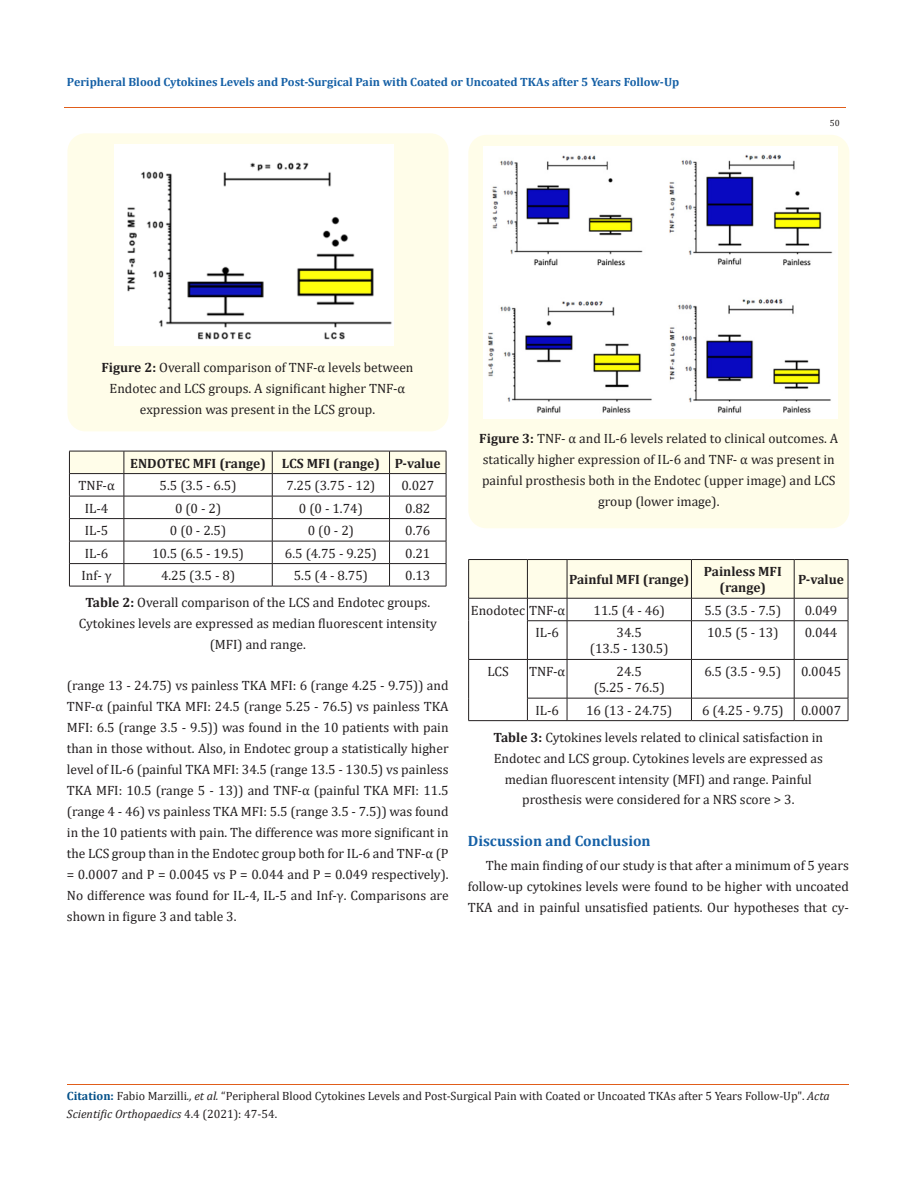
<style>
.page{position:relative;width:917px;height:1188px;background:#fff}
.page>*{position:absolute;margin:0;border:0;box-sizing:border-box;transform-origin:0 0}
.t1{font:700 15px "Cambria";color:#1560a6}
.t2{font:13.5px/21px "Cambria";color:#231f20;text-align:center}
.t3{font:700 13.5px/16.2px "Cambria";color:#231f20;text-align:center}
.t4{font:12px/18px "Cambria";color:#231f20}
.t5{font:700 12px "Cambria";color:#1560a6}
.t6{font:9px "Cambria";color:#231f20}
.s1{font-weight:700}
.s2{font-weight:700;color:#035089}
.s3{font-style:italic}
</style>
<div class="page">
<div style="left:67px;top:133px;width:381px;height:298px;background:#fffde9;border-radius:18px"></div>
<img style="left:115px;top:145px;width:278px;height:201px">
<svg style="left:69px;top:451px;width:378px;height:135px"></svg>
<hr style="left:69px;top:586px;width:55px;height:1px;background:#231f20">
<hr style="left:124px;top:586px;width:148px;height:1px;background:#231f20">
<hr style="left:272px;top:586px;width:117px;height:1px;background:#231f20">
<hr style="left:389px;top:586px;width:57px;height:1px;background:#231f20">
<div style="left:468px;top:135px;width:381px;height:393px;background:#fffde9;border-radius:18px"></div>
<img style="left:483px;top:146px;width:354px;height:272px">
<hr style="left:468px;top:559px;width:59px;height:1px;background:#231f20">
<hr style="left:527px;top:559px;width:40px;height:1px;background:#231f20">
<hr style="left:567px;top:559px;width:124px;height:1px;background:#231f20">
<hr style="left:691px;top:559px;width:103px;height:1px;background:#231f20">
<hr style="left:794px;top:559px;width:54px;height:1px;background:#231f20">
<svg style="left:468px;top:560px;width:380px;height:61px"></svg>
<hr style="left:468px;top:621px;width:1px;height:38px;background:#231f20">
<hr style="left:527px;top:620px;width:40px;height:1px;background:#231f20">
<hr style="left:527px;top:621px;width:1px;height:38px;background:#231f20">
<hr style="left:567px;top:620px;width:124px;height:1px;background:#231f20">
<hr style="left:566px;top:621px;width:1px;height:38px;background:#231f20">
<hr style="left:691px;top:620px;width:103px;height:1px;background:#231f20">
<hr style="left:691px;top:621px;width:1px;height:38px;background:#231f20">
<hr style="left:794px;top:620px;width:54px;height:1px;background:#231f20">
<hr style="left:794px;top:621px;width:1px;height:38px;background:#231f20">
<hr style="left:847px;top:621px;width:1px;height:38px;background:#231f20">
<hr style="left:468px;top:659px;width:59px;height:1px;background:#231f20">
<hr style="left:468px;top:660px;width:1px;height:38px;background:#231f20">
<hr style="left:527px;top:659px;width:40px;height:1px;background:#231f20">
<hr style="left:527px;top:660px;width:1px;height:38px;background:#231f20">
<hr style="left:567px;top:659px;width:124px;height:1px;background:#231f20">
<hr style="left:566px;top:660px;width:1px;height:38px;background:#231f20">
<hr style="left:691px;top:659px;width:103px;height:1px;background:#231f20">
<hr style="left:691px;top:660px;width:1px;height:38px;background:#231f20">
<hr style="left:794px;top:659px;width:54px;height:1px;background:#231f20">
<hr style="left:794px;top:660px;width:1px;height:38px;background:#231f20">
<hr style="left:847px;top:660px;width:1px;height:38px;background:#231f20">
<svg style="left:468px;top:698px;width:1px;height:22px"></svg>
<hr style="left:527px;top:698px;width:40px;height:1px;background:#231f20">
<svg style="left:527px;top:698px;width:1px;height:22px"></svg>
<hr style="left:567px;top:698px;width:124px;height:1px;background:#231f20">
<svg style="left:566px;top:698px;width:1px;height:22px"></svg>
<hr style="left:691px;top:698px;width:103px;height:1px;background:#231f20">
<svg style="left:691px;top:698px;width:1px;height:22px"></svg>
<hr style="left:794px;top:698px;width:54px;height:1px;background:#231f20">
<svg style="left:794px;top:698px;width:1px;height:22px"></svg>
<svg style="left:847px;top:698px;width:1px;height:22px"></svg>
<hr style="left:468px;top:720px;width:59px;height:1px;background:#231f20">
<hr style="left:527px;top:720px;width:40px;height:1px;background:#231f20">
<hr style="left:567px;top:720px;width:124px;height:1px;background:#231f20">
<hr style="left:691px;top:720px;width:103px;height:1px;background:#231f20">
<hr style="left:794px;top:720px;width:54px;height:1px;background:#231f20">
<hr style="left:64px;top:108px;width:781px;height:1px;background:#e05d1a">
<hr style="left:67px;top:1084px;width:781px;height:1px;background:#e05d1a">
<p class="t5" style="left:67px;top:73px;width:614px">Peripheral Blood Cytokines Levels and Post-Surgical Pain with Coated or Uncoated TKAs after 5 Years Follow-Up</p>
<p class="t2" style="left:101px;top:357px;width:313px"><span class="s1">Figure 2:</span> Overall comparison of TNF-α levels between<br>Endotec and LCS groups. A significant higher TNF-α expression was present in the LCS group.</p>
<p class="t6" style="left:829px;top:118px;width:11px">50</p>
<p class="t3" style="left:130px;top:454px;width:137px">ENDOTEC MFI (range)</p>
<p class="t3" style="left:282px;top:454px;width:99px">LCS MFI (range)</p>
<p class="t3" style="left:395px;top:454px;width:47px">P-value</p>
<p class="t2" style="left:78px;top:475px;width:38px">TNF-α</p>
<p class="t2" style="left:160px;top:475px;width:78px">5.5 (3.5 - 6.5)</p>
<p class="t2" style="left:286px;top:475px;width:91px">7.25 (3.75 - 12)</p>
<p class="t2" style="left:401px;top:475px;width:34px">0.027</p>
<p class="t2" style="left:85px;top:497px;width:25px">IL-4</p>
<p class="t2" style="left:175px;top:497px;width:48px">0 (0 - 2)</p>
<p class="t2" style="left:299px;top:497px;width:65px">0 (0 - 1.74)</p>
<p class="t2" style="left:405px;top:497px;width:27px">0.82</p>
<p class="t2" style="left:85px;top:520px;width:25px">IL-5</p>
<p class="t2" style="left:170px;top:520px;width:58px">0 (0 - 2.5)</p>
<p class="t2" style="left:308px;top:520px;width:48px">0 (0 - 2)</p>
<p class="t2" style="left:405px;top:520px;width:27px">0.76</p>
<p class="t2" style="left:85px;top:542px;width:25px">IL-6</p>
<p class="t2" style="left:152px;top:542px;width:93px">10.5 (6.5 - 19.5)</p>
<p class="t2" style="left:285px;top:542px;width:93px">6.5 (4.75 - 9.25)</p>
<p class="t2" style="left:405px;top:542px;width:27px">0.21</p>
<p class="t2" style="left:81px;top:565px;width:32px">Inf- γ</p>
<p class="t2" style="left:161px;top:565px;width:76px">4.25 (3.5 - 8)</p>
<p class="t2" style="left:294px;top:565px;width:76px">5.5 (4 - 8.75)</p>
<p class="t2" style="left:405px;top:565px;width:27px">0.13</p>
<p class="t2" style="left:79px;top:592px;width:359px"><span class="s1">Table 2:</span> Overall comparison of the LCS and Endotec groups.<br>Cytokines levels are expressed as median fluorescent intensity (MFI) and range.</p>
<p class="t2" style="left:67px;top:675px;width:383px;text-align:justify">(range 13 - 24.75) vs painless TKA MFI: 6 (range 4.25 - 9.75)) and TNF-α (painful TKA MFI: 24.5 (range 5.25 - 76.5) vs painless TKA MFI: 6.5 (range 3.5 - 9.5)) was found in the 10 patients with pain than in those without. Also, in Endotec group a statistically higher level of IL-6 (painful TKA MFI: 34.5 (range 13.5 - 130.5) vs painless TKA MFI: 10.5 (range 5 - 13)) and TNF-α (painful TKA MFI: 11.5 (range 4 - 46) vs painless TKA MFI: 5.5 (range 3.5 - 7.5)) was found in the 10 patients with pain. The difference was more significant in the LCS group than in the Endotec group both for IL-6 and TNF-α (P = 0.0007 and P = 0.0045 vs P = 0.044 and P = 0.049 respectively).<br>No difference was found for IL-4, IL-5 and Inf-γ. Comparisons are shown in figure 3 and table 3.</p>
<p class="t2" style="left:479px;top:428px;width:360px"><span class="s1">Figure 3:</span> TNF- α and IL-6 levels related to clinical outcomes. A statically higher expression of IL-6 and TNF- α was present in painful prosthesis both in the Endotec (upper image) and LCS group (lower image).</p>
<p class="t3" style="left:569px;top:571px;width:122px">Painful MFI (range)</p>
<p class="t3" style="left:704px;top:563px;width:79px">Painless MFI (range)</p>
<p class="t3" style="left:798px;top:571px;width:47px">P-value</p>
<p class="t2" style="left:471px;top:600px;width:96px">Enodotec TNF-α</p>
<p class="t2" style="left:593px;top:600px;width:73px">11.5 (4 - 46)</p>
<p class="t2" style="left:704px;top:600px;width:78px">5.5 (3.5 - 7.5)</p>
<p class="t2" style="left:804px;top:600px;width:34px">0.049</p>
<p class="t2" style="left:535px;top:622px;width:25px">IL-6</p>
<p class="t2" style="left:590px;top:624px;width:80px;line-height:16.2px">34.5<br>(13.5 - 130.5)</p>
<p class="t2" style="left:707px;top:622px;width:73px">10.5 (5 - 13)</p>
<p class="t2" style="left:804px;top:622px;width:34px">0.044</p>
<p class="t2" style="left:487px;top:661px;width:23px">LCS</p>
<p class="t2" style="left:529px;top:661px;width:38px">TNF-α</p>
<p class="t2" style="left:593px;top:663px;width:73px;line-height:16.2px">24.5<br>(5.25 - 76.5)</p>
<p class="t2" style="left:704px;top:661px;width:78px">6.5 (3.5 - 9.5)</p>
<p class="t2" style="left:801px;top:661px;width:42px">0.0045</p>
<p class="t2" style="left:535px;top:699px;width:25px">IL-6</p>
<p class="t2" style="left:586px;top:699px;width:88px">16 (13 - 24.75)</p>
<p class="t2" style="left:702px;top:699px;width:83px">6 (4.25 - 9.75)</p>
<p class="t2" style="left:801px;top:699px;width:42px">0.0007</p>
<p class="t2" style="left:493px;top:727px;width:331px"><span class="s1">Table 3:</span> Cytokines levels related to clinical satisfaction in Endotec and LCS group. Cytokines levels are expressed as median fluorescent intensity (MFI) and range. Painful prosthesis were considered for a NRS score &gt; 3.</p>
<p class="t1" style="left:468px;top:830px;width:184px">Discussion and Conclusion</p>
<p class="t2" style="left:468px;top:855px;width:382px;text-align:justify;text-indent:18px">The main finding of our study is that after a minimum of 5 years follow-up cytokines levels were found to be higher with uncoated TKA and in painful unsatisfied patients. Our hypotheses that cy-</p>
<p class="t4" style="left:67px;top:1087px;width:764px"><span class="s2">Citation:</span> Fabio Marzilli<span class="s3">., et al.</span> “Peripheral Blood Cytokines Levels and Post-Surgical Pain with Coated or Uncoated TKAs after 5 Years Follow-Up". <span class="s3">Acta<br>Scientific Orthopaedics</span> 4.4 (2021): 47-54.</p>
</div>
